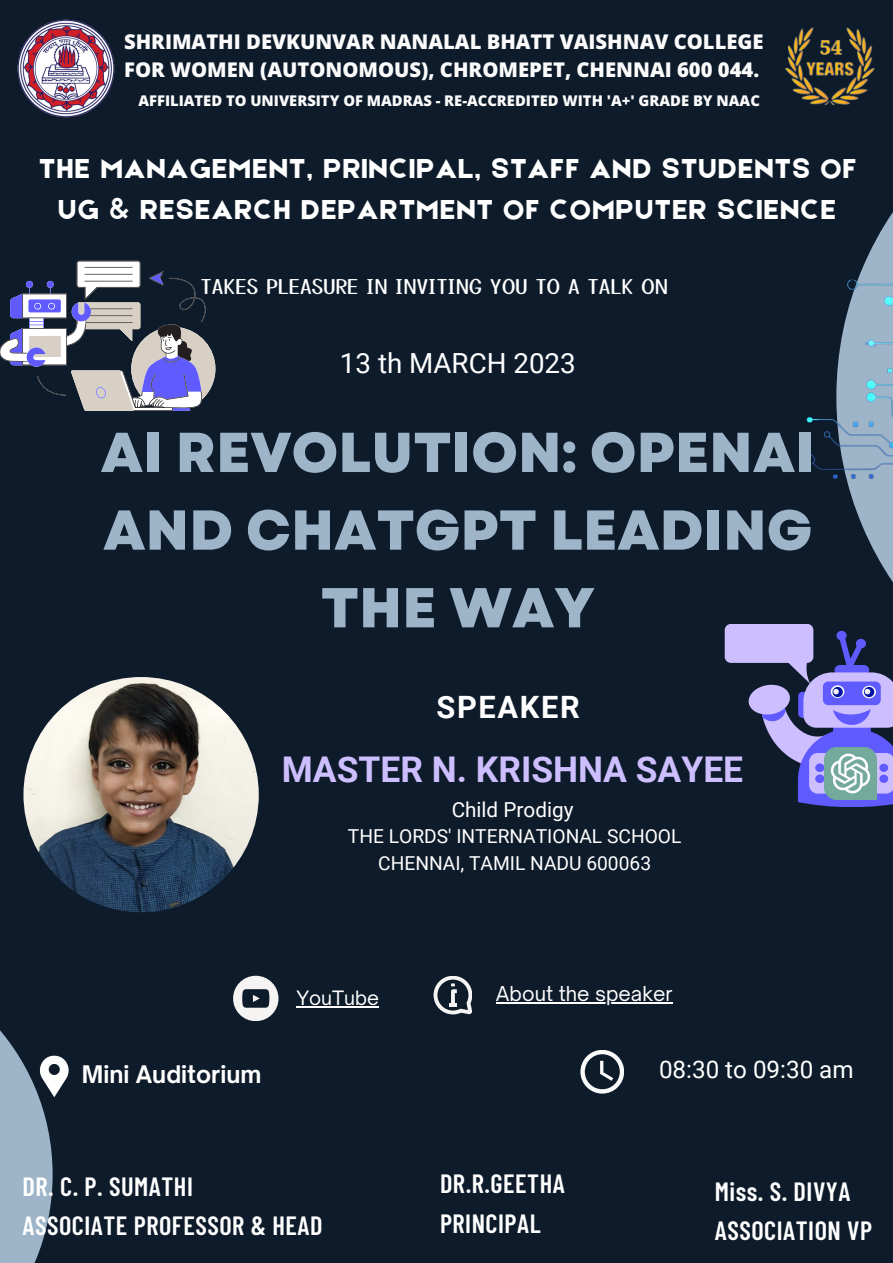
<style>
.page{position:relative;width:893px;height:1263px;background:#0e1b2a}
.page>*{position:absolute;margin:0;border:0;box-sizing:border-box;transform-origin:0 0}
.t1{font:800 56.1px/77.6px "Garet";color:#9db4c9;text-align:center}
.t2{font:700 35.4px "Roboto";color:#cdbeff}
.t3{font:700 30.75px "Roboto";letter-spacing:.055em;color:#fff}
.t4{font:29.25px/40.5px "Etna";letter-spacing:.055em;color:#fff;text-align:center}
.t5{font:27.75px "Roboto";color:#fff}
.t6{font:600 26.4px/39.4px "Barlow Condensed";letter-spacing:.02em;color:#fff}
.t7{font:24.22px "Roboto";color:#fff}
.t8{font:700 23.17px "Open Sauce One";color:#fff}
.t9{font:20.7px "Roboto";color:#fff}
.t10{font:800 20.25px/28.1px "Open Sans";color:#fbfbfc}
.t11{font:19.95px "Yusei Magic";letter-spacing:.015em;color:#fff}
.t12{font:19.73px "Open Sauce One";color:#fff}
.t13{font:19.2px/26.5px "Roboto";color:#fff;text-align:center}
.t14{font:18.98px "Open Sauce One";color:#fff}
.t15{font:800 14.77px "Open Sans";color:#fbfbfc}
</style>
<div class="page">
<img style="left:23px;top:677px;width:236px;height:235px;border-radius:50%">
<svg style="left:0;top:1030px;width:53px;height:233px;fill:#9db4c9"></svg>
<svg style="left:847px;top:212px;width:46px;height:370px;fill:#9bb2c7"></svg>
<img style="left:17px;top:20px;width:98px;height:97px">
<img style="left:785px;top:27px;width:90px;height:79px">
<img style="left:804px;top:280px;width:89px;height:201px">
<svg style="left:34px;top:1050px;width:35px;height:55px"></svg>
<svg style="left:580px;top:1050px;width:44px;height:43px"></svg>
<svg style="left:724px;top:624px;width:169px;height:183px"></svg>
<img style="left:825px;top:748px;width:51px;height:51px">
<svg style="left:0;top:261px;width:215px;height:150px"></svg>
<svg style="left:233px;top:976px;width:45px;height:45px"></svg>
<svg style="left:433px;top:976px;width:39px;height:38px"></svg>
<hr style="left:296px;top:1006px;width:83px;height:2px;background:#fff">
<hr style="left:496px;top:1002px;width:177px;height:2px;background:#fff">
<p class="t10" style="left:124px;top:27px;width:641px">SHRIMATHI DEVKUNVAR NANALAL BHATT VAISHNAV COLLEGE<br>FOR WOMEN (AUTONOMOUS), CHROMEPET, CHENNAI 600 044.</p>
<p class="t15" style="left:138px;top:90px;width:623px">AFFILIATED TO UNIVERSITY OF MADRAS - RE-ACCREDITED WITH 'A+' GRADE BY NAAC</p>
<h3 class="t4" style="left:39px;top:147px;width:818px">THE MANAGEMENT, PRINCIPAL, STAFF AND STUDENTS OF<br>UG &amp; RESEARCH DEPARTMENT OF COMPUTER SCIENCE</h3>
<p class="t11" style="left:201px;top:271px;width:468px">TAKES PLEASURE IN INVITING YOU TO A TALK ON</p>
<h3 class="t5" style="left:340px;top:347px;width:237px">13 th MARCH 2023</h3>
<h1 class="t1" style="left:101px;top:414px;width:715px">AI REVOLUTION: OPENAI<br>AND CHATGPT LEADING<br>THE WAY</h1>
<h3 class="t3" style="left:436px;top:690px;width:145px">SPEAKER</h3>
<h2 class="t2" style="left:282px;top:749px;width:463px">MASTER N. KRISHNA SAYEE</h2>
<p class="t9" style="left:452px;top:798px;width:123px">Child Prodigy</p>
<p class="t13" style="left:348px;top:823px;width:335px">THE LORDS' INTERNATIONAL SCHOOL<br>CHENNAI, TAMIL NADU 600063</p>
<p class="t8" style="left:82px;top:1060px;width:181px">Mini Auditorium</p>
<p class="t14" style="left:296px;top:986px;width:84px">YouTube</p>
<p class="t12" style="left:496px;top:981px;width:178px">About the speaker</p>
<p class="t7" style="left:659px;top:1055px;width:196px">08:30 to 09:30 am</p>
<h3 class="t6" style="left:23px;top:1165px;width:301px">DR. C. P. SUMATHI<br>ASSOCIATE PROFESSOR &amp; HEAD</h3>
<h3 class="t6" style="left:440px;top:1163px;width:126px">DR.R.GEETHA<br>PRINCIPAL</h3>
<h3 class="t6" style="left:715px;top:1170px;width:159px">Miss. S. DIVYA<br>ASSOCIATION VP</h3>
</div>
